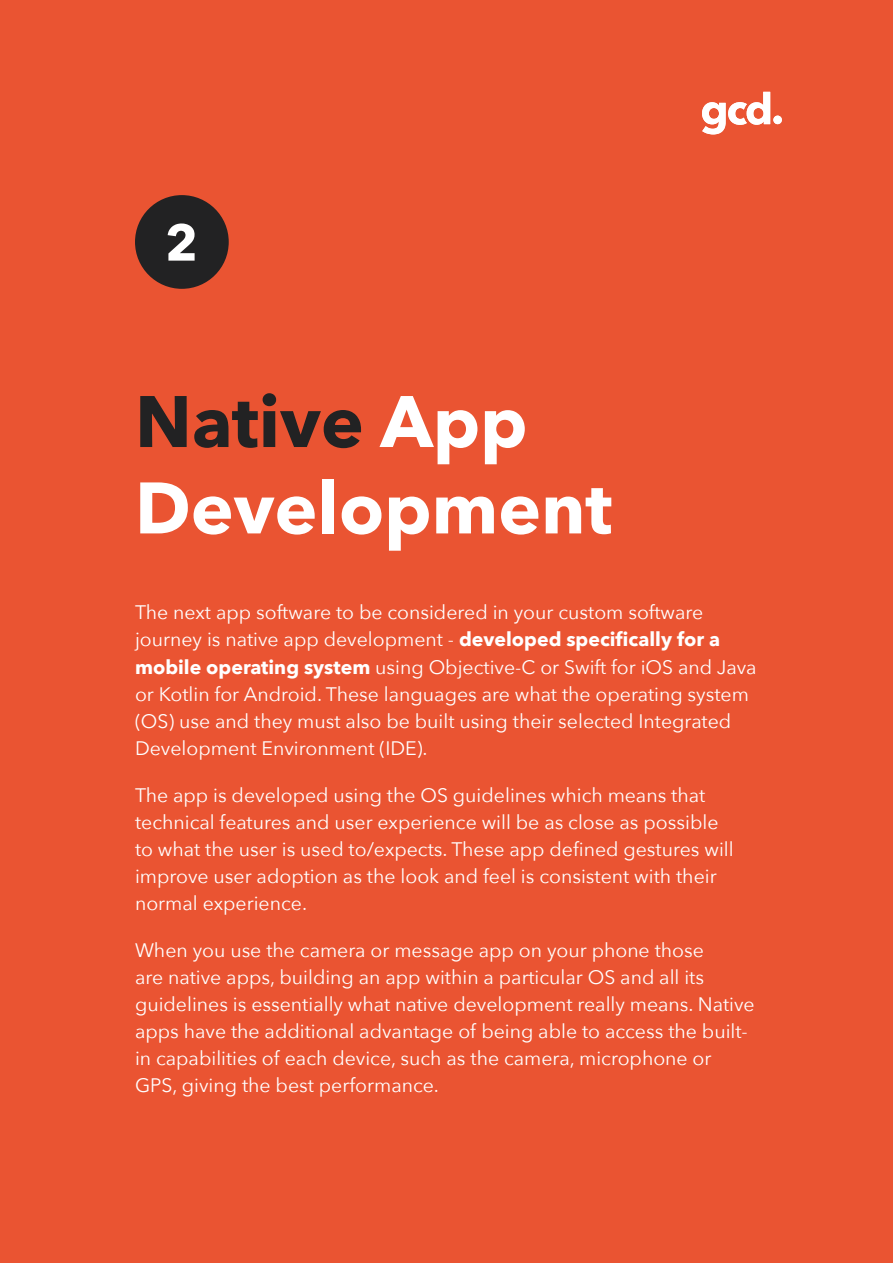
<style>
.page{position:relative;width:893px;height:1263px;background:#fff}
.page>*{position:absolute;margin:0;border:0;box-sizing:border-box;transform-origin:0 0}
.t1{font:700 72px/86.4px "Avenir Next";color:#fff}
.t2{font:700 51.15px "Avenir Next";color:#fff}
.t3{font:19.5px/27px "Avenir Next";color:#fff}
.s1{color:#222223}
.s2{font-weight:700}
</style>
<div class="page">
<div style="left:0;top:1px;width:892px;height:1262px;background:#ea5432"></div>
<div style="left:135px;top:195px;width:94px;height:94px;background:#222223;border-radius:50%"></div>
<svg style="left:702px;top:92px;width:80px;height:42px"></svg>
<h2 class="t2" style="left:165px;top:198px;width:34px">2</h2>
<h1 class="t1" style="left:135px;top:377px;width:479px"><span class="s1">Native</span> App<br>Development</h1>
<p class="t3" style="left:135px;top:598px;width:623px">The next app software to be considered in your custom software journey is native app development - <span class="s2">developed specifically for a mobile operating system</span> using Objective-C or Swift for iOS and Java or Kotlin for Android. These languages are what the operating system (OS) use and they must also be built using their selected Integrated Development Environment (IDE).</p>
<p class="t3" style="left:135px;top:781px;width:600px">The app is developed using the OS guidelines which means that technical features and user experience will be as close as possible to what the user is used to/expects. These app defined gestures will improve user adoption as the look and feel is consistent with their normal experience.</p>
<p class="t3" style="left:135px;top:936px;width:621px">When you use the camera or message app on your phone those<br>are native apps, building an app within a particular OS and all its guidelines is essentially what native development really means. Native apps have the additional advantage of being able to access the built&shy;in capabilities of each device, such as the camera, microphone or GPS, giving the best performance.</p>
</div>
